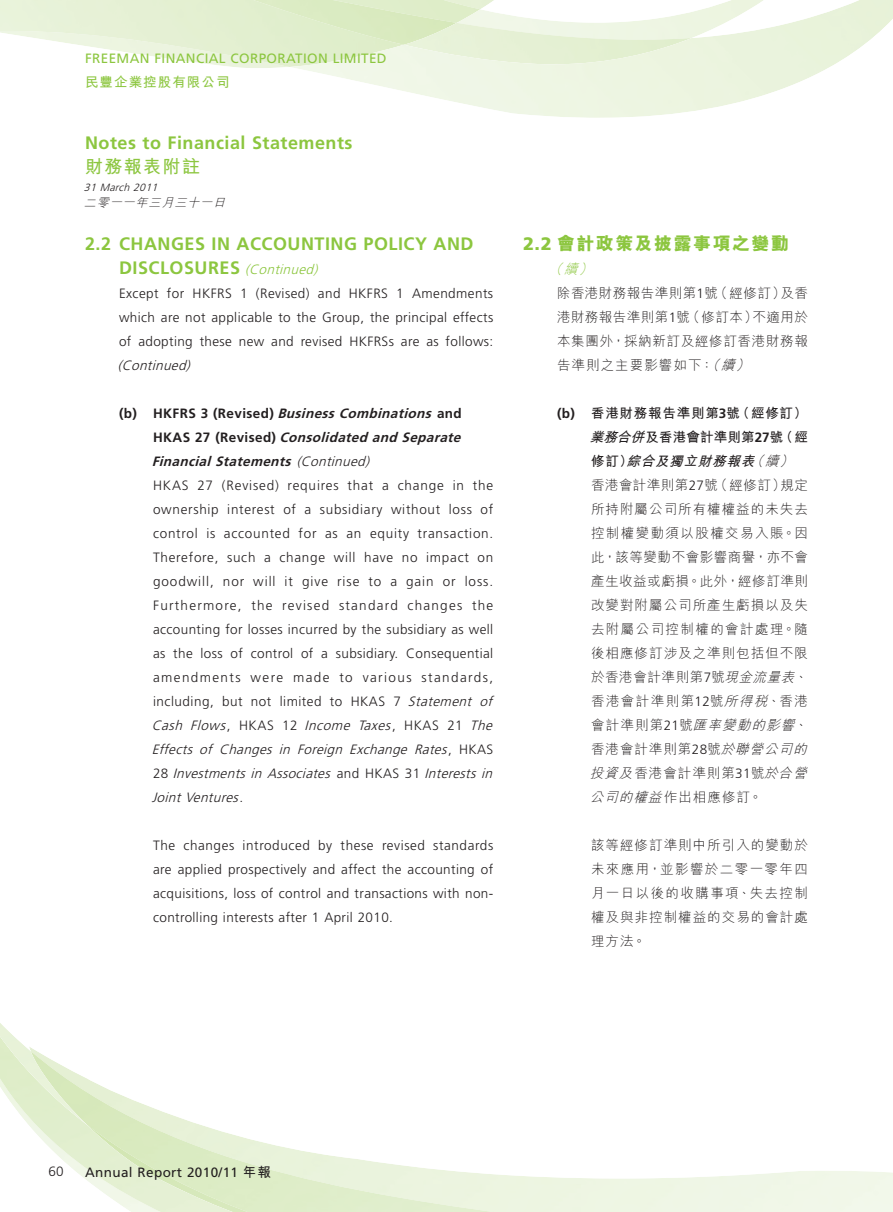
<style>
.page{position:relative;width:893px;height:1212px;background:#fff}
.page>*{position:absolute;margin:0;border:0;box-sizing:border-box;transform-origin:0 0}
.t1{font:700 18px/24px "Frutiger LT Std";letter-spacing:.03em;color:#8cc63f}
.t2{font:18px "M Hei HK Xbold E Ten B5 H";letter-spacing:.08em;color:#8cc63f}
.t3{font:18px "M Hei HK Bold E Ten B5 H";letter-spacing:.08em;color:#8cc63f}
.t4{font:300 13.5px/24px "Frutiger LT Std";letter-spacing:.05em;color:#231f20;text-align:justify}
.t5{font:13.5px/24px "M Hei HK Light E Ten B5 H";letter-spacing:.075em;color:#231f20}
.t6{font:13.5px/24px "M Hei HK Light E Ten B5 H";letter-spacing:.045em;color:#231f20}
.t7{font:13.5px/24px "M Hei HK Bold E Ten B5 H";letter-spacing:.06em;color:#231f20;text-align:justify}
.t8{font:13.5px "Frutiger LT Std";letter-spacing:.03em;color:#8cc63f}
.t9{font:13.5px "Frutiger LT Std";letter-spacing:.03em;color:#231f20}
.t10{font:italic 300 13.5px "Frutiger LT Std";color:#231f20}
.t11{font:13.5px "M Hei HK Bold E Ten B5 H";letter-spacing:.08em;color:#8cc63f}
.t12{font:italic 12px "M Hei HK Light E Ten B5 H";color:#231f20}
.t13{font:italic 300 10.5px "Frutiger LT Std";color:#231f20}
.s1{font-weight:300;font-style:italic;font-size:13.5px}
.s2{font-weight:700}
.s3{font-weight:700;font-style:italic}
.s4{font-style:italic}
.s5{font-family:"Frutiger LT Std";font-weight:900}
.s6{font-style:italic;color:#8cc63f}
.s7{font-family:"Frutiger LT Std";font-weight:300}
.s8{font-family:"Frutiger LT Std";font-weight:700}
.s9{font-family:"M Hei HK Light E Ten B5 H";font-style:italic}
.s10{font-family:"M Hei HK Bold E Ten B5 H"}
</style>
<div class="page">
<img style="left:0;top:1023px;width:12px;height:12px">
<img style="left:0;top:1035px;width:29px;height:90px">
<img style="left:31px;top:1051px;width:463px;height:161px">
<img style="left:86px;top:1124px;width:163px;height:88px">
<img style="left:496px;top:0;width:270px;height:40px">
<img style="left:496px;top:22px;width:196px;height:42px">
<img style="left:0;top:0;width:404px;height:67px">
<img style="left:457px;top:0;width:23px;height:23px">
<img style="left:252px;top:0;width:205px;height:45px">
<p class="t8" style="left:85px;top:52px;width:303px">FREEMAN FINANCIAL CORPORATION LIMITED</p>
<p class="t11" style="left:85px;top:77px;width:146px">民豐企業控股有限公司</p>
<h1 class="t1" style="left:85px;top:132px;width:269px">Notes to Financial Statements</h1>
<h1 class="t3" style="left:85px;top:159px;width:117px">財務報表附註</h1>
<p class="t13" style="left:84px;top:182px;width:78px">31 March 2011</p>
<p class="t12" style="left:84px;top:198px;width:146px">二零一一年三月三十一日</p>
<h1 class="t1" style="left:119px;top:233px;width:356px;text-indent:-34px">2.2 CHANGES IN ACCOUNTING POLICY AND<br>DISCLOSURES <span class="s1">(Continued)</span></h1>
<p class="t4" style="left:119px;top:282px;width:376px">Except for HKFRS 1 (Revised) and HKFRS 1 Amendments which are not applicable to the Group, the principal effects of adopting these new and revised HKFRSs are as follows:</p>
<p class="t10" style="left:118px;top:359px;width:77px">(Continued)</p>
<p class="t4" style="left:152px;top:402px;width:346px;text-align:left;text-indent:-33px"><span class="s2">( b ) H K F R S 3 ( R e v i s e d )</span> <span class="s3">Business Combinations</span> <span class="s2">a n d<br>H K A S 2 7 ( R e v i s e d )</span> <span class="s3">Consolidated and Separate Financial Statements</span> <span class="s4">(Continued)<br></span>HKAS 27 (Revised) requires that a change in the ownership interest of a subsidiary without loss of control is accounted for as an equity transaction.<br>Therefore, such a change will have no impact on goodwill, nor will it give rise to a gain or loss.<br>Furthermore, the revised standard changes the accounting for losses incurred by the subsidiary as well as the loss of control of a subsidiary. Consequential amendments were made to various standards, including, but not limited to HKAS 7 <span class="s4">Statement of Cash Flows</span>, H K A S 1 2 <span class="s4">Income Taxes</span>, H K A S 2 1 <span class="s4">The Effects of Changes in Foreign Exchange Rates</span>, H K A S 2 8 <span class="s4">Investments in Associates</span> a n d H K A S 3 1 <span class="s4">Interests in Joint Ventures</span>.</p>
<p class="t4" style="left:153px;top:834px;width:342px">The changes introduced by these revised standards are applied prospectively and affect the accounting of acquisitions, loss of control and transactions with non&shy;controlling interests after 1 April 2010.</p>
<h1 class="t2" style="left:523px;top:236px;width:267px"><span class="s5">2.2</span> 會計政策及披露事項之變動</h1>
<p class="t6" style="left:557px;top:259px;width:252px;text-indent:-8px"><span class="s6">（續）<br></span>除香港財務報告準則第<span class="s7">1</span>號（經修訂）及香港財務報告準則第<span class="s7">1</span>號（修訂本）不適用於本集團外，採納新訂及經修訂香港財務報告準則之主要影響如下：<span class="s4">（續）</span></p>
<p class="t7" style="left:590px;top:403px;width:220px;text-indent:-33px"><span class="s8">(b)</span> 香港財務報告準則第<span class="s8">3</span>號（經修訂）<span class="s4">業務合併</span>及香港會計準則第<span class="s8">27</span>號（經修訂）<span class="s4">綜合及獨立財務報表</span><span class="s9">（續）</span></p>
<p class="t5" style="left:590px;top:475px;width:221px">香港會計準則第<span class="s7">27</span>號（經修訂）規定所持附屬公司所有權權益的未失去控制權變動須以股權交易入賬。因此，該等變動不會影響商譽，亦不會產生收益或虧損。此外，經修訂準則改變對附屬公司所產生虧損以及失去附屬公司控制權的會計處理。隨後相應修訂涉及之準則包括但不限於香港會計準則第<span class="s7">7</span>號<span class="s4">現金流量表</span>、香港會計準則第<span class="s7">12</span>號<span class="s4">所得稅</span>、香港會計準則第<span class="s7">21</span>號<span class="s4">匯率變動的影響</span>、香港會計準則第<span class="s7">28</span>號<span class="s4">於聯營公司的投資及</span>香港會計準則第<span class="s7">31</span>號<span class="s4">於合營公司的權益</span>作出相應修訂。</p>
<p class="t5" style="left:591px;top:835px;width:218px;text-align:justify">該等經修訂準則中所引入的變動於未來應用，並影響於二零一零年四月一日以後的收購事項、失去控制權及與非控制權益的交易的會計處理方法。</p>
<p class="t4" style="left:48px;top:1160px;width:17px">60</p>
<p class="t9" style="left:85px;top:1166px;width:187px">Annual Report 2010/11 <span class="s10">年報</span></p>
</div>
